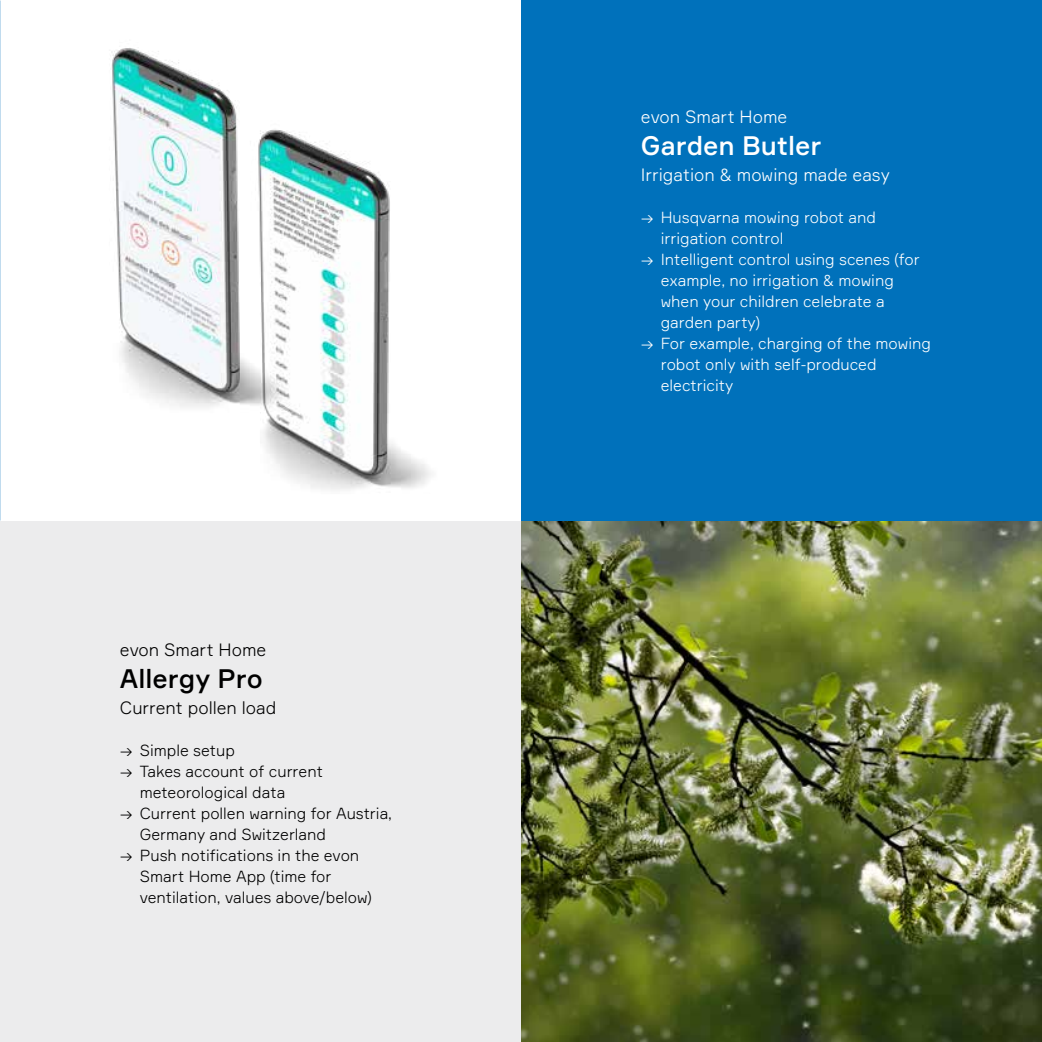
<style>
.page{position:relative;width:1042px;height:1042px;background:#fff}
.page>*{position:absolute;margin:0;border:0;box-sizing:border-box;transform-origin:0 0}
.t1{font:500 26.25px "Formular";color:#fff}
.t2{font:500 26.25px "Formular";color:#000}
.t3{font:300 17.5px "Formular";color:#fff}
.t4{font:300 17.5px "Formular";color:#000}
.t5{font:300 15.75px/21px "Formular";color:#fff}
.t6{font:300 15.75px/21px "Formular";color:#000}
</style>
<div class="page">
<div style="left:0;top:521px;width:521px;height:521px;background:#ececed"></div>
<div style="left:521px;top:0;width:521px;height:521px;background:#0071bb"></div>
<img style="left:521px;top:521px;width:521px;height:521px">
<img style="left:0;top:0;width:431px;height:521px">
<p class="t4" style="left:120px;top:639px;width:148px">evon Smart Home</p>
<h1 class="t2" style="left:120px;top:662px;width:144px">Allergy Pro</h1>
<p class="t4" style="left:120px;top:697px;width:158px">Current pollen load</p>
<p class="t6" style="left:120px;top:739px;width:117px">→ Simple setup</p>
<p class="t6" style="left:140px;top:760px;width:185px;text-indent:-20px">→ Takes account of current meteorological data</p>
<p class="t6" style="left:140px;top:802px;width:254px;text-indent:-20px">→ Current pollen warning for Austria,<br>Germany and Switzerland</p>
<p class="t6" style="left:140px;top:844px;width:234px;text-indent:-20px">→ Push notifications in the evon<br>Smart Home App (time for ventilation, values above/below)</p>
<p class="t3" style="left:641px;top:106px;width:148px">evon Smart Home</p>
<h1 class="t1" style="left:641px;top:129px;width:182px">Garden Butler</h1>
<p class="t3" style="left:641px;top:164px;width:250px">Irrigation &amp; mowing made easy</p>
<p class="t5" style="left:661px;top:206px;width:217px;text-indent:-20px">→ Husqvarna mowing robot and irrigation control</p>
<p class="t5" style="left:661px;top:248px;width:260px;text-indent:-20px">→ Intelligent control using scenes (for example, no irrigation &amp; mowing when your children celebrate a garden party)</p>
<p class="t5" style="left:661px;top:332px;width:272px;text-indent:-20px">→ For example, charging of the mowing robot only with self-produced electricity</p>
</div>
